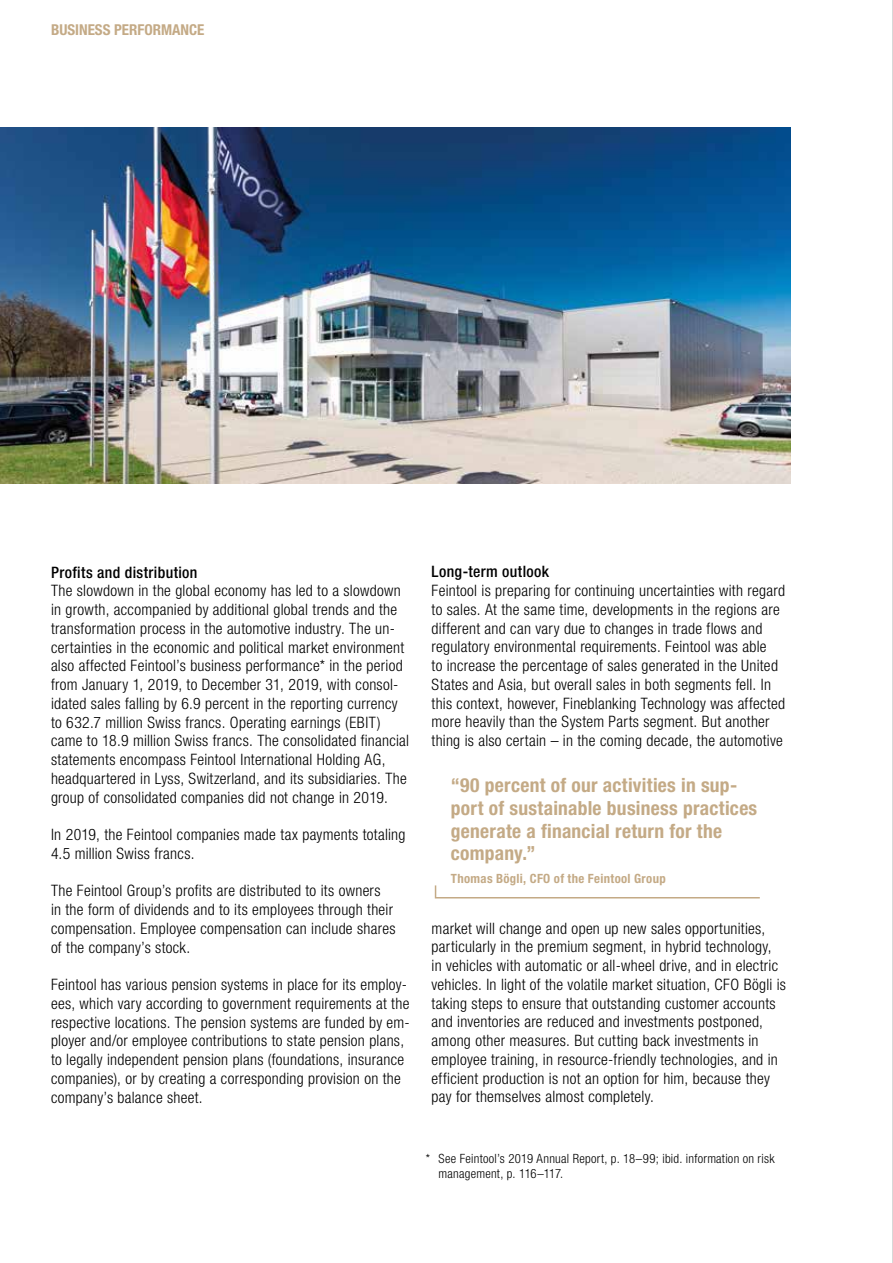
<style>
.page{position:relative;width:893px;height:1263px;background:#fff}
.page>*{position:absolute;margin:0;border:0;box-sizing:border-box;transform-origin:0 0}
.t1{font:700 condensed 19.5px/22.5px "Helvetica Neue";letter-spacing:.015em;color:#c4aa86}
.t2{font:300 condensed 15.75px/18.8px "Helvetica Neue LT Pro";letter-spacing:.02em;color:#000}
.t3{font:500 condensed 15.75px "Helvetica Neue";letter-spacing:.025em;color:#000}
.t4{font:500 condensed 15.75px "Helvetica Neue LT Pro";letter-spacing:.025em;color:#000}
.t5{font:700 condensed 15px "Helvetica Neue";color:#c4aa86}
.t6{font:300 condensed 12.75px/15px "Helvetica Neue LT Pro";letter-spacing:.02em;color:#000}
.t7{font:700 condensed 12.75px "Helvetica Neue";letter-spacing:.025em;color:#c4aa86}
</style>
<div class="page">
<hr style="left:892px;top:0;width:1px;height:1263px;background:#b3b2b2">
<img style="left:0;top:128px;width:791px;height:356px">
<svg style="left:434px;top:885px;width:326px;height:14px"></svg>
<p class="t5" style="left:51px;top:20px;width:155px">BUSINESS PERFORMANCE</p>
<p class="t3" style="left:51px;top:563px;width:148px">Profits and distribution</p>
<p class="t2" style="left:51px;top:581px;width:360px">The slowdown in the global economy has led to a slowdown in growth, accompanied by additional global trends and the transformation process in the automotive industry. The un&shy;certainties in the economic and political market environment also affected Feintool’s business performance* in the period from January 1, 2019, to December 31, 2019, with consol&shy;idated sales falling by 6.9 percent in the reporting currency to 632.7 million Swiss francs. Operating earnings (EBIT) came to 18.9 million Swiss francs. The consolidated financial statements encompass Feintool International Holding AG, headquartered in Lyss, Switzerland, and its subsidiaries. The group of consolidated companies did not change in 2019.</p>
<p class="t2" style="left:51px;top:825px;width:356px">In 2019, the Feintool companies made tax payments totaling<br>4.5 million Swiss francs.</p>
<p class="t2" style="left:51px;top:881px;width:346px">The Feintool Group’s profits are distributed to its owners<br>in the form of dividends and to its employees through their compensation. Employee compensation can include shares of the company’s stock.</p>
<p class="t2" style="left:51px;top:975px;width:360px">Feintool has various pension systems in place for its employ&shy;ees, which vary according to government requirements at the respective locations. The pension systems are funded by em&shy;ployer and/or employee contributions to state pension plans, to legally independent pension plans (foundations, insurance companies), or by creating a corresponding provision on the company’s balance sheet.</p>
<p class="t4" style="left:432px;top:562px;width:119px">Long-term outlook</p>
<p class="t2" style="left:432px;top:581px;width:355px">Feintool is preparing for continuing uncertainties with regard to sales. At the same time, developments in the regions are different and can vary due to changes in trade flows and regulatory environmental requirements. Feintool was able<br>to increase the percentage of sales generated in the United States and Asia, but overall sales in both segments fell. In this context, however, Fineblanking Technology was affected more heavily than the System Parts segment. But another thing is also certain – in the coming decade, the automotive</p>
<p class="t1" style="left:451px;top:774px;width:308px">“90 percent of our activities in sup&shy;port of sustainable business practices generate a financial return for the company.”</p>
<p class="t7" style="left:451px;top:870px;width:216px">Thomas Bögli, CFO of the Feintool Group</p>
<p class="t2" style="left:432px;top:919px;width:356px">market will change and open up new sales opportunities, particularly in the premium segment, in hybrid technology,<br>in vehicles with automatic or all-wheel drive, and in electric vehicles. In light of the volatile market situation, CFO Bögli is taking steps to ensure that outstanding customer accounts and inventories are reduced and investments postponed, among other measures. But cutting back investments in employee training, in resource-friendly technologies, and in efficient production is not an option for him, because they pay for themselves almost completely.</p>
<p class="t6" style="left:438px;top:1151px;width:337px;text-indent:-13px">* See Feintool’s 2019 Annual Report, p. 18–99; ibid. information on risk management, p. 116–117.</p>
</div>
